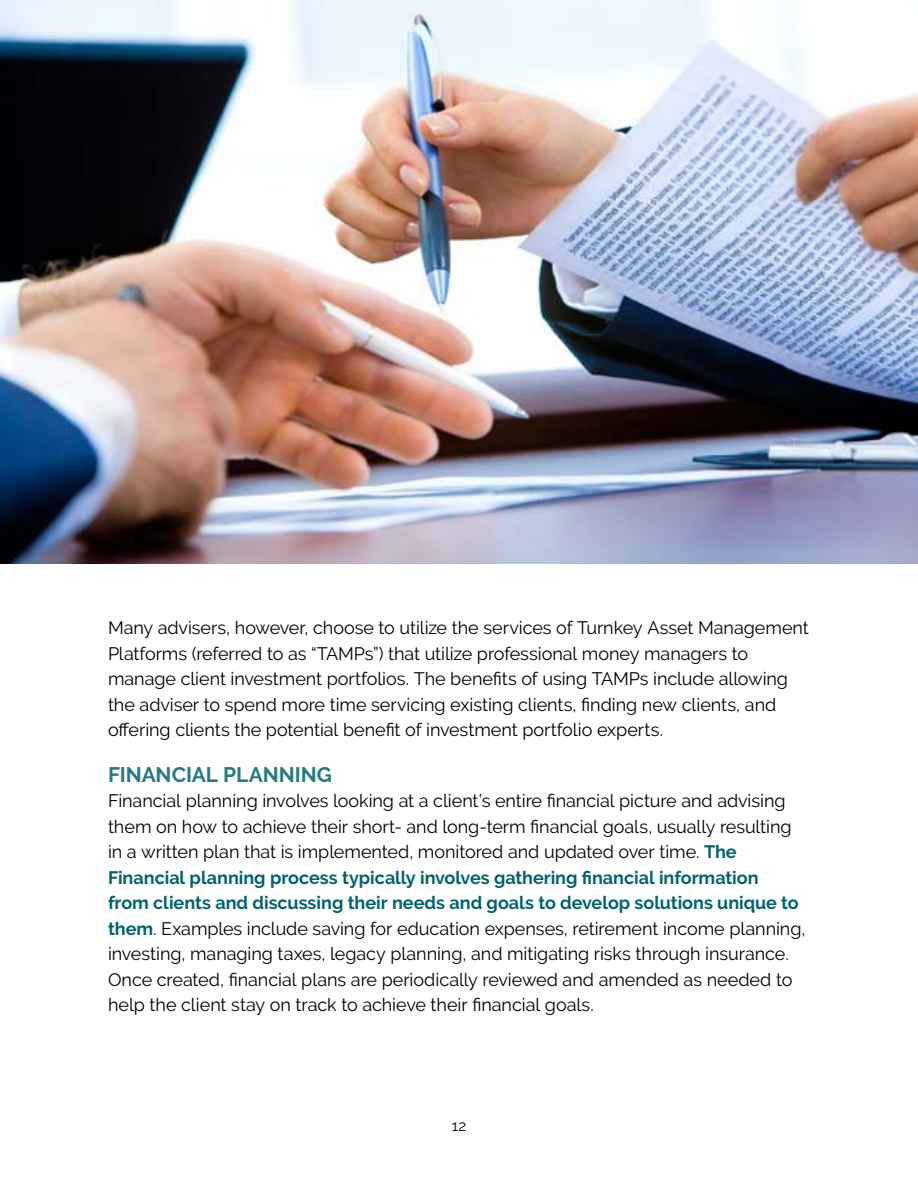
<style>
.page{position:relative;width:918px;height:1188px;background:#fff}
.page>*{position:absolute;margin:0;border:0;box-sizing:border-box;transform-origin:0 0}
.Heading_4{font:700 21px "Raleway";color:#267b82}
.t1{font:18px/25.5px "Raleway";letter-spacing:-.005em;color:#000}
.t2{font:15px "Raleway";color:#000}
.s1{font-weight:700;color:#00646c}
</style>
<div class="page">
<img style="left:0;top:0;width:918px;height:563px">
<p class="t1" style="left:108px;top:615px;width:702px">Many advisers, however, choose to utilize the services of Turnkey Asset Management Platforms (referred to as “TAMPs”) that utilize professional money managers to manage client investment portfolios. The benefits of using TAMPs include allowing the adviser to spend more time servicing existing clients, finding new clients, and offering clients the potential benefit of investment portfolio experts.</p>
<p class="Heading_4" style="left:108px;top:762px;width:226px">FINANCIAL PLANNING</p>
<p class="t1" style="left:108px;top:788px;width:699px">Financial planning involves looking at a client’s entire financial picture and advising them on how to achieve their short- and long-term financial goals, usually resulting in a written plan that is implemented, monitored and updated over time. <span class="s1">The Financial planning process typically involves gathering financial information<br>from clients and discussing their needs and goals to develop solutions unique to them</span>. Examples include saving for education expenses, retirement income planning, investing, managing taxes, legacy planning, and mitigating risks through insurance.<br>Once created, financial plans are periodically reviewed and amended as needed to help the client stay on track to achieve their financial goals.</p>
<p class="t2" style="left:452px;top:1117px;width:16px">12</p>
</div>
